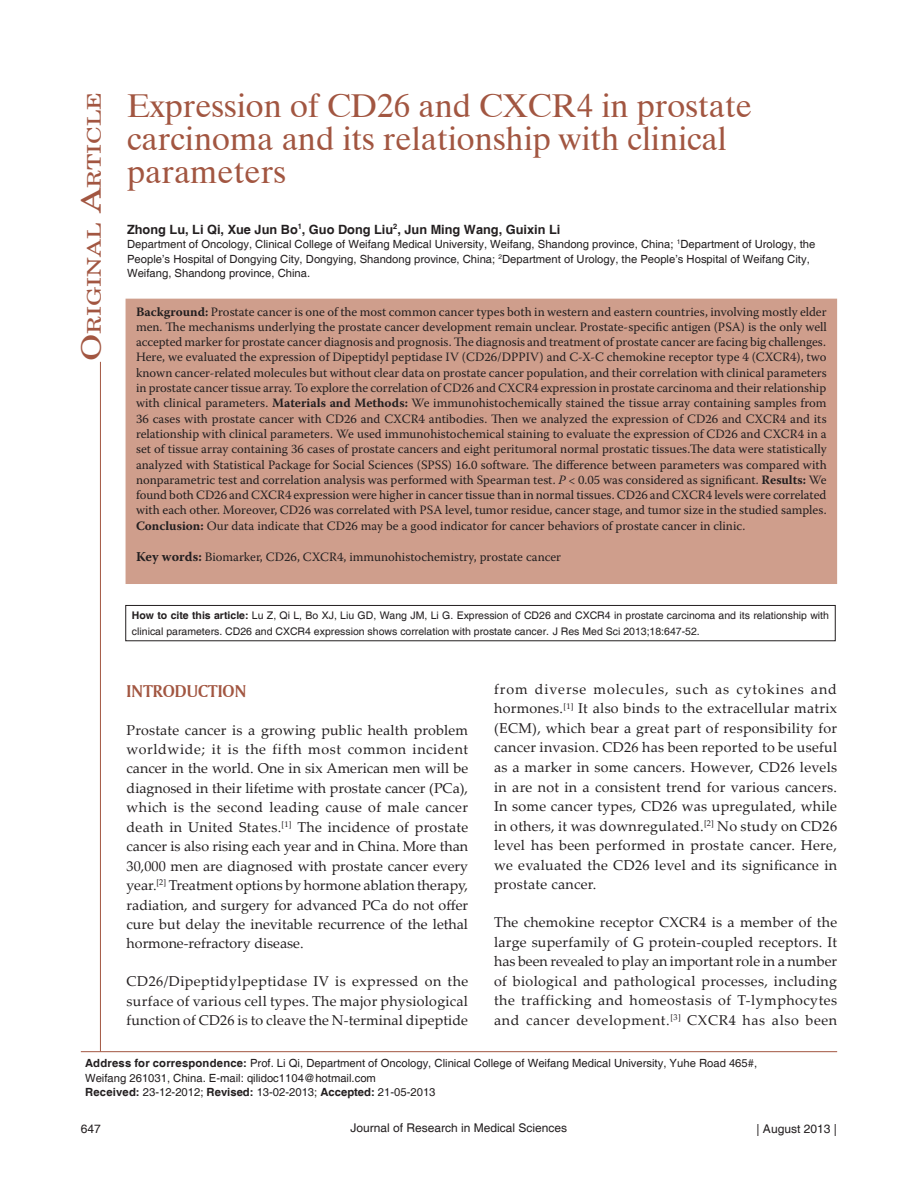
<style>
.page{position:relative;width:918px;height:1188px;background:#fff}
.page>*{position:absolute;margin:0;border:0;box-sizing:border-box;transform-origin:0 0}
.t1{font:33px/33px "Dutch 801 BT";color:#a25641}
.t2{font:18.9px "New Century Schlbk";color:#a25641;scale:1.3 1}
.t3{font:18px "Amerigo BT Bold A";color:#a25641}
.t4{font:14.25px/19.5px "Palatino Linotype";letter-spacing:.02em;color:#231f20;text-align:justify}
.t5{font:12.75px/15.3px "Warnock Pro";color:#231f20;text-align:justify}
.t6{font:700 12.75px "Helvetica";color:#231f20}
.t7{font:12px "Helvetica";color:#231f20}
.t8{font:11.25px/14.7px "Helvetica";color:#231f20}
.t9{font:10.5px/15.3px "Helvetica";color:#231f20}
.s1{font-size:27px}
.s2{font-weight:700}
.s3{font-style:italic}
.s4{font-weight:700;font-size:13.5px}
</style>
<div class="page">
<div style="left:126px;top:299px;width:710px;height:284px;background:#cf9e8c"></div>
<div style="left:126px;top:299px;width:711px;height:285px;border:2px solid #cf9e8c"></div>
<hr style="left:81px;top:1051px;width:756px;height:1px;background:#a25641">
<hr style="left:100px;top:362px;width:1px;height:690px;background:#a25641">
<div style="left:126px;top:605px;width:709px;height:36px;border:1px solid #231f20"></div>
<h2 class="t2" style="left:83px;top:361px;width:207px;rotate:-90deg"><span class="s1">O</span>riginal <span class="s1">A</span>rticle</h2>
<h1 class="t1" style="left:127px;top:89px;width:627px">Expression of CD26 and CXCR4 in prostate carcinoma and its relationship with clinical parameters</h1>
<p class="t6" style="left:127px;top:221px;width:435px">Zhong Lu, Li Qi, Xue Jun Bo<sup>1</sup>, Guo Dong Liu<sup>2</sup>, Jun Ming Wang, Guixin Li</p>
<p class="t8" style="left:127px;top:237px;width:690px">Department of Oncology, Clinical College of Weifang Medical University, Weifang, Shandong province, China; <sup>1</sup>Department of Urology, the<br>People’s Hospital of Dongying City, Dongying, Shandong province, China; <sup>2</sup>Department of Urology, the People’s Hospital of Weifang City,<br>Weifang, Shandong province, China.</p>
<p class="t5" style="left:136px;top:303px;width:692px"><span class="s2">Background:</span> Prostate cancer is one of the most common cancer types both in western and eastern countries, involving mostly elder men. The mechanisms underlying the prostate cancer development remain unclear. Prostate-specific antigen (PSA) is the only well accepted marker for prostate cancer diagnosis and prognosis. The diagnosis and treatment of prostate cancer are facing big challenges.<br>Here, we evaluated the expression of Dipeptidyl peptidase IV (CD26/DPPIV) and C-X-C chemokine receptor type 4 (CXCR4), two known cancer-related molecules but without clear data on prostate cancer population, and their correlation with clinical parameters in prostate cancer tissue array. To explore the correlation of CD26 and CXCR4 expression in prostate carcinoma and their relationship with clinical parameters. <span class="s2">Materials and Methods:</span> We immunohistochemically stained the tissue array containing samples from 36 cases with prostate cancer with CD26 and CXCR4 antibodies. Then we analyzed the expression of CD26 and CXCR4 and its relationship with clinical parameters. We used immunohistochemical staining to evaluate the expression of CD26 and CXCR4 in a set of tissue array containing 36 cases of prostate cancers and eight peritumoral normal prostatic tissues.The data were statistically analyzed with Statistical Package for Social Sciences (SPSS) 16.0 software. The difference between parameters was compared with nonparametric test and correlation analysis was performed with Spearman test. <span class="s3">P</span> &lt; 0.05 was considered as significant. <span class="s2">Results:</span> We found both CD26 and CXCR4 expression were higher in cancer tissue than in normal tissues. CD26 and CXCR4 levels were correlated with each other. Moreover, CD26 was correlated with PSA level, tumor residue, cancer stage, and tumor size in the studied samples.<br><span class="s2">Conclusion:</span> Our data indicate that CD26 may be a good indicator for cancer behaviors of prostate cancer in clinic.</p>
<p class="t5" style="left:136px;top:549px;width:427px"><span class="s4">Key words:</span> Biomarker, CD26, CXCR4, immunohistochemistry, prostate cancer</p>
<p class="t9" style="left:132px;top:608px;width:699px"><span class="s2">How to cite this article:</span> Lu Z, Qi L, Bo XJ, Liu GD, Wang JM, Li G. Expression of CD26 and CXCR4 in prostate carcinoma and its relationship with clinical parameters. CD26 and CXCR4 expression shows correlation with prostate cancer. J Res Med Sci 2013;18:647-52.</p>
<h3 class="t3" style="left:127px;top:680px;width:121px">INTRODUCTION</h3>
<p class="t4" style="left:127px;top:719px;width:343px">Prostate cancer is a growing public health problem worldwide; it is the fifth most common incident cancer in the world. One in six American men will be diagnosed in their lifetime with prostate cancer (PCa), which is the second leading cause of male cancer death in United States.<sup>[1]</sup> The incidence of prostate cancer is also rising each year and in China. More than 30,000 men are diagnosed with prostate cancer every year.<sup>[2]</sup> Treatment options by hormone ablation therapy, radiation, and surgery for advanced PCa do not offer cure but delay the inevitable recurrence of the lethal hormone-refractory disease.</p>
<p class="t4" style="left:127px;top:971px;width:343px">CD26/Dipeptidylpeptidase IV is expressed on the surface of various cell types. The major physiological function of CD26 is to cleave the N-terminal dipeptide</p>
<p class="t4" style="left:494px;top:679px;width:345px">from diverse molecules, such as cytokines and hormones.<sup>[1]</sup> It also binds to the extracellular matrix (ECM), which bear a great part of responsibility for cancer invasion. CD26 has been reported to be useful as a marker in some cancers. However, CD26 levels in are not in a consistent trend for various cancers.<br>In some cancer types, CD26 was upregulated, while in others, it was downregulated.<sup>[2]</sup> No study on CD26 level has been performed in prostate cancer. Here, we evaluated the CD26 level and its significance in prostate cancer.</p>
<p class="t4" style="left:494px;top:912px;width:345px">The chemokine receptor CXCR4 is a member of the large superfamily of G protein-coupled receptors. It has been revealed to play an important role in a number of biological and pathological processes, including the trafficking and homeostasis of T-lymphocytes and cancer development.<sup>[3]</sup> CXCR4 has also been</p>
<p class="t8" style="left:85px;top:1056px;width:674px"><span class="s2">Address for correspondence:</span> Prof. Li Qi, Department of Oncology, Clinical College of Weifang Medical University, Yuhe Road 465#,<br>Weifang 261031, China. E-mail: qilidoc1104@hotmail.com<br><span class="s2">Received:</span> 23-12-2012; <span class="s2">Revised:</span> 13-02-2013; <span class="s2">Accepted:</span> 21-05-2013</p>
<p class="t7" style="left:81px;top:1122px;width:22px">647</p>
<p class="t7" style="left:351px;top:1121px;width:218px">Journal of Research in Medical Sciences</p>
<p class="t7" style="left:757px;top:1122px;width:82px">| August 2013 |</p>
</div>
